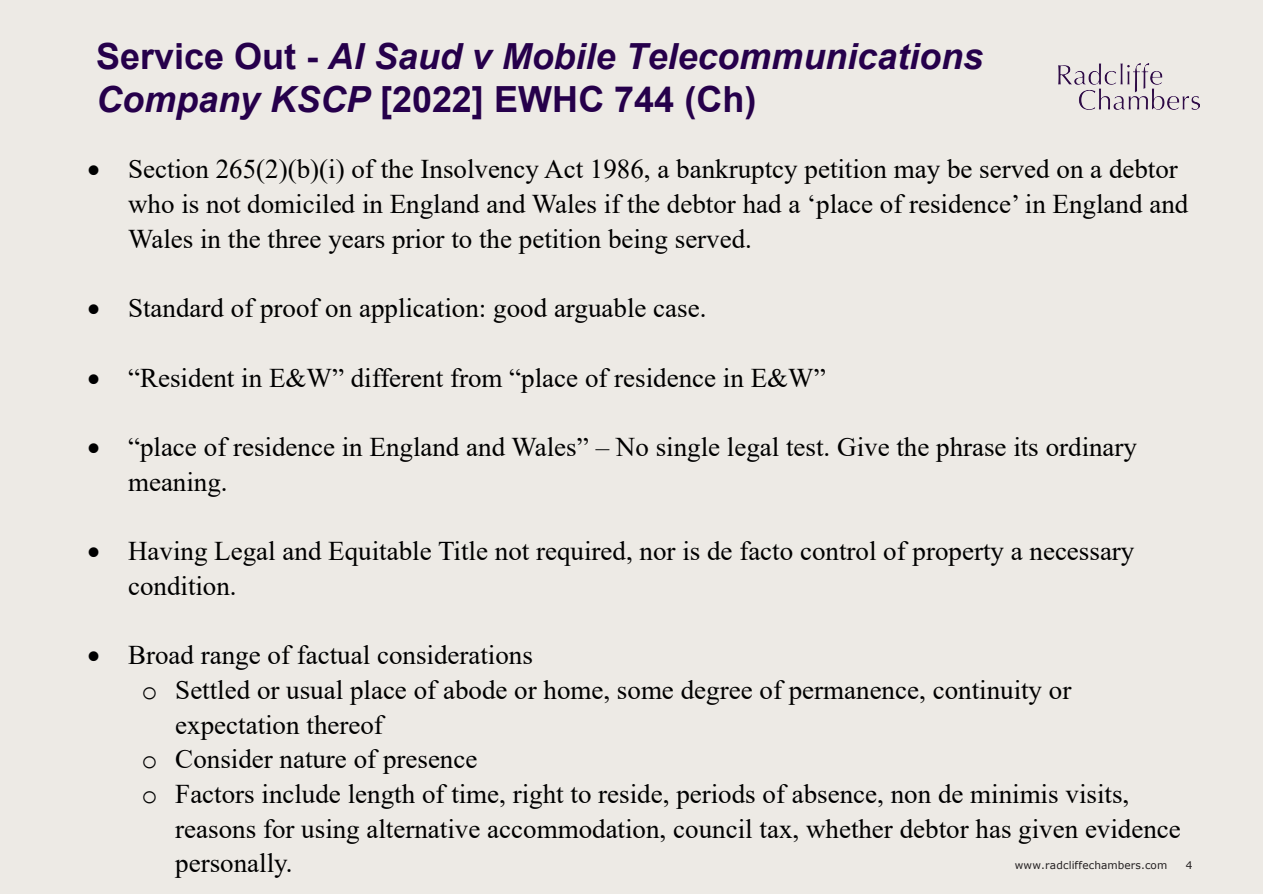
<style>
.page{position:relative;width:1263px;height:894px;background:#fff}
.page>*{position:absolute;margin:0;border:0;box-sizing:border-box;transform-origin:0 0}
.t1{font:italic 700 36px/43.2px "Arial";color:#26004b}
.t2{font:27px/34.7px "Times New Roman";color:#000}
.t3{font:10.5px "Verdana";letter-spacing:.01em;color:#231f20}
.s1{font-style:normal}
.s2{font-family:"Courier New"}
</style>
<div class="page">
<div style="left:0;top:0;width:1263px;height:893px;background:#edeae5"></div>
<img style="left:1059px;top:64px;width:140px;height:46px">
<h2 class="t1" style="left:96px;top:36px;width:889px"><span class="s1">Service Out -</span> Al Saud v Mobile Telecommunications<br>Company KSCP <span class="s1">[2022] EWHC 744 (Ch)</span></h2>
<p class="t2" style="left:128px;top:151px;width:1062px;text-indent:-41px">• Section 265(2)(b)(i) of the Insolvency Act 1986, a bankruptcy petition may be served on a debtor who is not domiciled in England and Wales if the debtor had a ‘place of residence’ in England and<br>Wales in the three years prior to the petition being served.</p>
<p class="t2" style="left:88px;top:290px;width:620px">• Standard of proof on application: good arguable case.</p>
<p class="t2" style="left:88px;top:359px;width:740px">• “Resident in E&amp;W” different from “place of residence in E&amp;W”</p>
<p class="t2" style="left:128px;top:428px;width:1011px;text-indent:-41px">• “place of residence in England and Wales” – No single legal test. Give the phrase its ordinary meaning.</p>
<p class="t2" style="left:128px;top:532px;width:1008px;text-indent:-41px">• Having Legal and Equitable Title not required, nor is de facto control of property a necessary condition.</p>
<p class="t2" style="left:88px;top:636px;width:447px">• Broad range of factual considerations</p>
<p class="t2" style="left:175px;top:671px;width:898px;text-indent:-34px"><span class="s2">o</span> Settled or usual place of abode or home, some degree of permanence, continuity or expectation thereof</p>
<p class="t2" style="left:142px;top:740px;width:337px"><span class="s2">o</span> Consider nature of presence</p>
<p class="t2" style="left:175px;top:775px;width:1007px;text-indent:-34px"><span class="s2">o</span> Factors include length of time, right to reside, periods of absence, non de minimis visits, reasons for using alternative accommodation, council tax, whether debtor has given evidence personally.</p>
<p class="t3" style="left:1015px;top:858px;width:154px">www.radcliffechambers.com</p>
<p class="t3" style="left:1186px;top:858px;width:8px">4</p>
</div>
